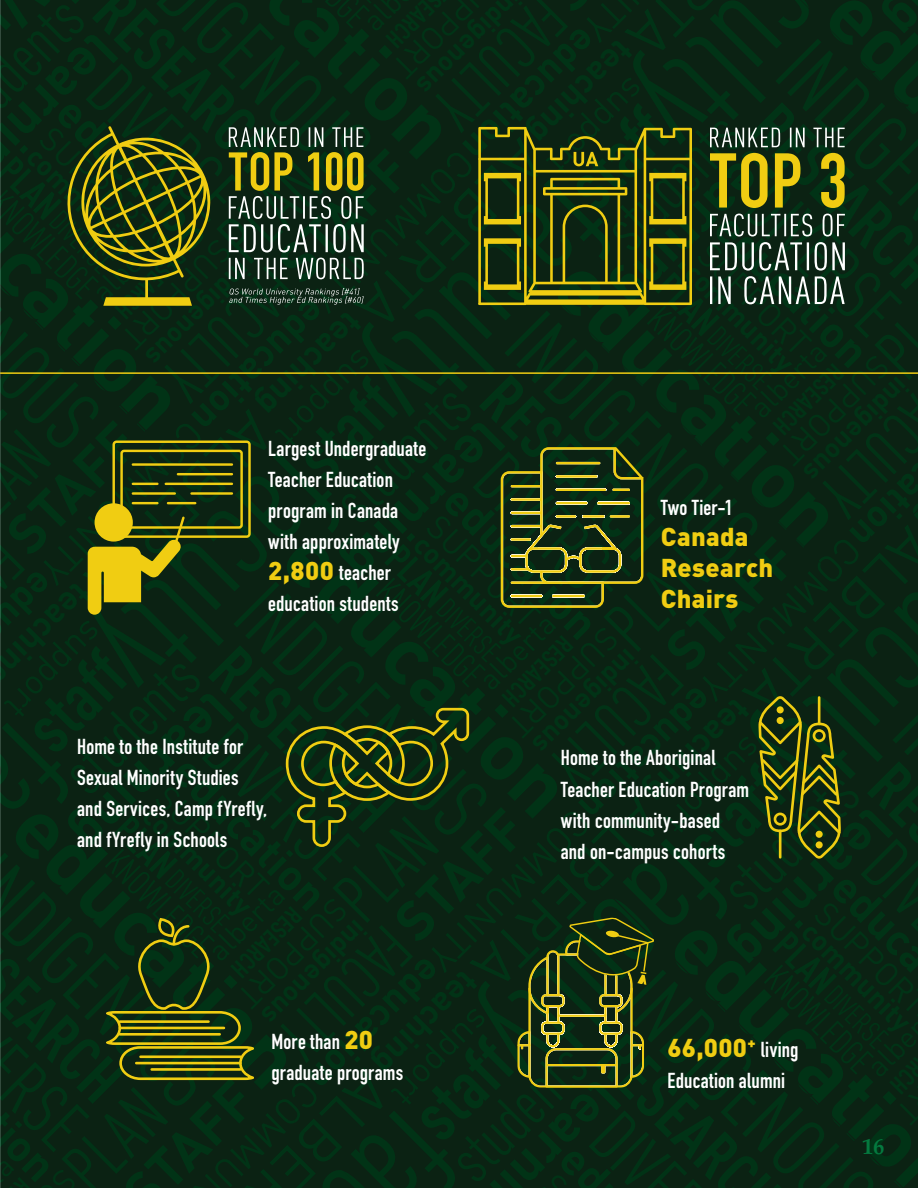
<style>
.page{position:relative;width:918px;height:1188px;background:#fff}
.page>*{position:absolute;margin:0;border:0;box-sizing:border-box;transform-origin:0 0}
.Body{font:900 25.5px/31px "DIN Pro";letter-spacing:.01em;color:#f0cd12}
.t1{font:700 22.5px "Palatino";color:#04793f}
.Body-2{font:700 21.3px/31px "DIN Condensed";letter-spacing:.01em;color:#fff}
.s1{font-family:"DIN Pro";font-weight:900;font-size:25.5px;color:#f0cd12}
.s2{font-family:"DIN Condensed";font-weight:700;font-size:21.3px;color:#fff}
</style>
<div class="page">
<div style="left:2px;top:0;width:916px;height:1188px;background:linear-gradient(to right,#082714,#082714)"></div>
<svg style="left:501px;top:447px;width:142px;height:161px;background:#374a1b"></svg>
<svg style="left:517px;top:916px;width:138px;height:172px;background:#304419"></svg>
<svg style="left:286px;top:708px;width:183px;height:139px;background:#263c13"></svg>
<svg style="left:106px;top:919px;width:148px;height:161px;background:#2e4313"></svg>
<svg style="left:759px;top:696px;width:82px;height:163px;background:#3c4b13"></svg>
<div style="left:112px;top:441px;width:139px;height:97px;border:2px solid #f0cd12;border-radius:3px"></div>
<div style="left:120px;top:450px;width:123px;height:79px;border:2px solid #f0cd12;border-radius:2px"></div>
<div style="left:95px;top:503px;width:38px;height:39px;background:#f0cd12;border-radius:50%"></div>
<svg style="left:88px;top:515px;width:98px;height:100px;background:#7c7a12"></svg>
<hr style="left:133px;top:463px;width:99px;height:3px;background:#f0cd12">
<hr style="left:178px;top:473px;width:54px;height:2px;background:#f0cd12">
<hr style="left:166px;top:483px;width:66px;height:2px;background:#f0cd12">
<hr style="left:133px;top:483px;width:24px;height:2px;background:#f0cd12">
<hr style="left:192px;top:492px;width:40px;height:3px;background:#f0cd12">
<hr style="left:168px;top:502px;width:27px;height:2px;background:#f0cd12">
<hr style="left:133px;top:502px;width:24px;height:2px;background:#f0cd12">
<hr style="left:133px;top:492px;width:42px;height:3px;background:#f0cd12">
<svg style="left:229px;top:127px;width:135px;height:125px;background:#4c5d37"></svg>
<svg style="left:229px;top:258px;width:135px;height:21px;background:#4a6052"></svg>
<svg style="left:229px;top:288px;width:135px;height:17px;background:#2f4838"></svg>
<svg style="left:68px;top:126px;width:142px;height:180px;background:#414f13"></svg>
<svg style="left:710px;top:153px;width:135px;height:55px;background:#646913"></svg>
<svg style="left:710px;top:128px;width:135px;height:19px"></svg>
<svg style="left:710px;top:214px;width:135px;height:90px;background:#435a4c"></svg>
<svg style="left:478px;top:127px;width:214px;height:178px;background:#435113"></svg>
<hr style="left:0;top:372px;width:918px;height:2px;background:#f0cd12">
<hr style="left:0;top:0;width:1px;height:1188px;background:#939598">
<p class="Body-2" style="left:268px;top:433px;width:160px">Largest Undergraduate<br>Teacher Education program in Canada with approximately<br><span class="s1">2,800</span> teacher education students</p>
<p class="Body-2" style="left:661px;top:492px;width:73px">Two Tier-1</p>
<p class="Body" style="left:661px;top:518px;width:114px">Canada<br>Research<br>Chairs</p>
<p class="Body-2" style="left:77px;top:731px;width:191px">Home to the Institute for<br>Sexual Minority Studies and Services, Camp fYrefly, and fYrefly in Schools</p>
<p class="Body-2" style="left:561px;top:742px;width:190px">Home to the Aboriginal<br>Teacher Education Program with community-based and on-campus cohorts</p>
<p class="Body-2" style="left:271px;top:1026px;width:133px">More than <span class="s1">20 </span>graduate programs</p>
<p class="Body" style="left:667px;top:1029px;width:133px">66,000<sup>+</sup> <span class="s2">living</span></p>
<p class="Body-2" style="left:667px;top:1065px;width:119px">Education alumni</p>
<p class="t1" style="left:862px;top:1127px;width:24px">16</p>
</div>
